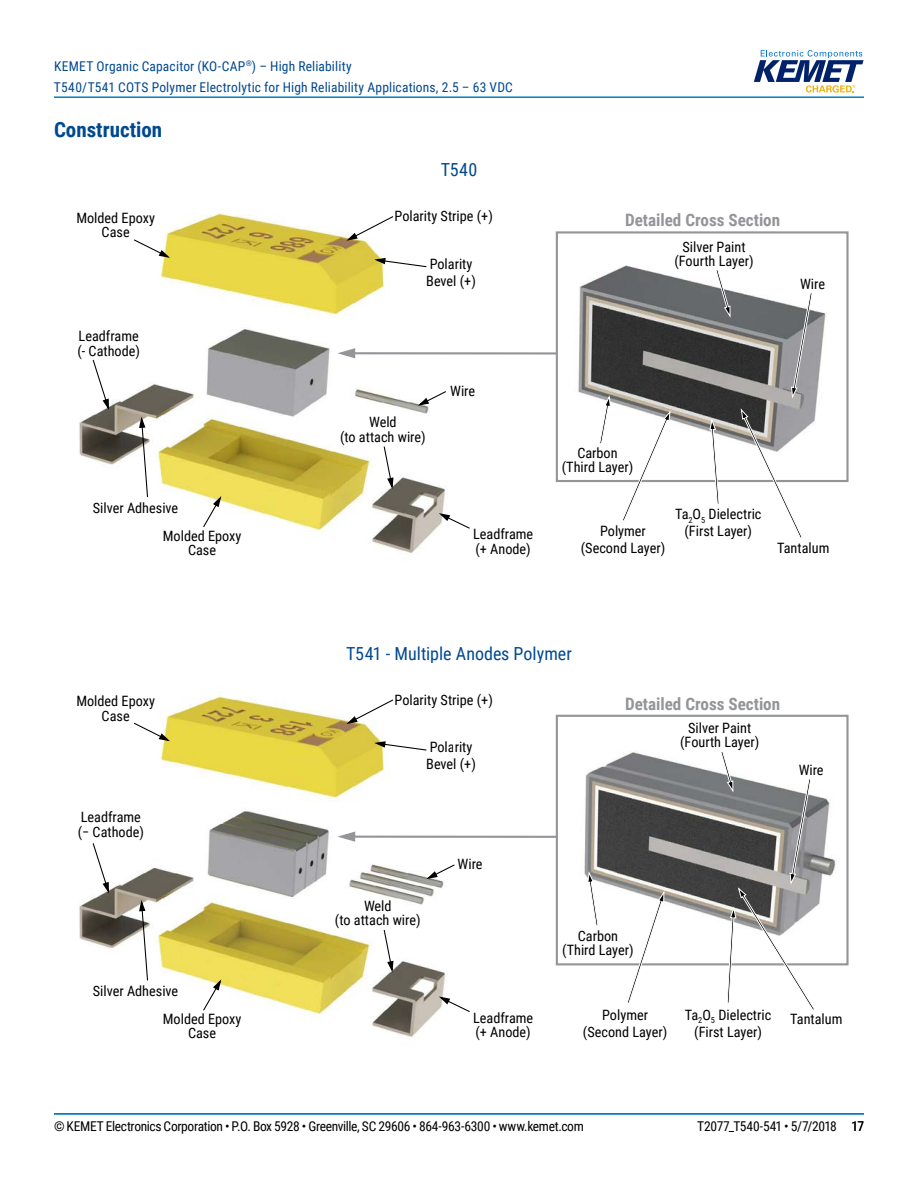
<style>
.page{position:relative;width:918px;height:1188px;background:#fff}
.page>*{position:absolute;margin:0;border:0;box-sizing:border-box;transform-origin:0 0}
.t1{font:700 21px "Roboto Condensed";color:#004990}
.t2{font:18px "Roboto Condensed";color:#004990}
.t3{font:700 17.1px "Roboto Condensed";color:#939598}
.t4{font:14.25px/14.2px "Roboto Condensed";color:#000;text-align:center}
.t5{font:13.5px/21px "Roboto Condensed";letter-spacing:.015em;color:#004990}
.t6{font:13.5px "Roboto Condensed";letter-spacing:-.025em;color:#000}
</style>
<div class="page">
<hr style="left:54px;top:1113px;width:810px;height:2px;background:#007dc3">
<hr style="left:54px;top:96px;width:810px;height:2px;background:#007dc3">
<svg style="left:754px;top:50px;width:110px;height:43px"></svg>
<img style="left:79px;top:211px;width:366px;height:342px">
<img style="left:555px;top:231px;width:271px;height:251px">
<svg style="left:92px;top:359px;width:18px;height:54px"></svg>
<svg style="left:437px;top:512px;width:33px;height:18px"></svg>
<svg style="left:416px;top:390px;width:30px;height:17px"></svg>
<svg style="left:133px;top:238px;width:39px;height:21px"></svg>
<svg style="left:202px;top:494px;width:21px;height:34px"></svg>
<svg style="left:372px;top:257px;width:56px;height:11px"></svg>
<svg style="left:383px;top:445px;width:11px;height:47px"></svg>
<svg style="left:138px;top:414px;width:11px;height:84px"></svg>
<svg style="left:344px;top:215px;width:50px;height:27px"></svg>
<svg style="left:330px;top:345px;width:226px;height:16px"></svg>
<div style="left:556px;top:231px;width:293px;height:251px;border:2px solid #939598"></div>
<svg style="left:715px;top:268px;width:16px;height:51px"></svg>
<svg style="left:791px;top:292px;width:22px;height:107px;background:#a2a2a5"></svg>
<svg style="left:740px;top:408px;width:63px;height:130px"></svg>
<svg style="left:709px;top:418px;width:11px;height:87px"></svg>
<svg style="left:599px;top:394px;width:12px;height:51px"></svg>
<svg style="left:621px;top:410px;width:50px;height:111px"></svg>
<img style="left:79px;top:694px;width:503px;height:343px">
<svg style="left:92px;top:842px;width:18px;height:54px"></svg>
<svg style="left:437px;top:995px;width:16px;height:18px"></svg>
<svg style="left:133px;top:722px;width:39px;height:20px"></svg>
<svg style="left:202px;top:977px;width:21px;height:35px"></svg>
<svg style="left:372px;top:740px;width:56px;height:11px"></svg>
<svg style="left:383px;top:929px;width:11px;height:46px"></svg>
<svg style="left:138px;top:897px;width:11px;height:85px"></svg>
<svg style="left:344px;top:698px;width:50px;height:27px"></svg>
<img style="left:453px;top:716px;width:396px;height:303px">
<svg style="left:325px;top:829px;width:231px;height:59px"></svg>
<div style="left:556px;top:715px;width:293px;height:250px;border:2px solid #939598"></div>
<svg style="left:720px;top:750px;width:96px;height:261px"></svg>
<svg style="left:626px;top:890px;width:39px;height:114px"></svg>
<svg style="left:587px;top:870px;width:12px;height:57px"></svg>
<p class="t5" style="left:54px;top:55px;width:460px">KEMET Organic Capacitor (KO-CAP<sup>®</sup>) – High Reliability<br>T540/T541 COTS Polymer Electrolytic for High Reliability Applications, 2.5 – 63 VDC</p>
<h1 class="t1" style="left:54px;top:115px;width:110px">Construction</h1>
<p class="t2" style="left:441px;top:157px;width:38px">T540</p>
<p class="t4" style="left:76px;top:210px;width:80px">Molded Epoxy<br>Case</p>
<p class="t4" style="left:77px;top:329px;width:64px;text-align:left">Leadframe (- Cathode)</p>
<p class="t4" style="left:93px;top:500px;width:87px">Silver Adhesive</p>
<p class="t4" style="left:163px;top:528px;width:80px">Molded Epoxy<br>Case</p>
<p class="t4" style="left:76px;top:694px;width:80px">Molded Epoxy<br>Case</p>
<p class="t4" style="left:78px;top:810px;width:68px;text-align:left">Leadframe (− Cathode)</p>
<p class="t4" style="left:93px;top:983px;width:87px">Silver Adhesive</p>
<p class="t4" style="left:163px;top:1011px;width:80px">Molded Epoxy<br>Case</p>
<p class="t4" style="left:395px;top:209px;width:100px">Polarity Stripe (+)</p>
<p class="t3" style="left:625px;top:208px;width:157px">Detailed Cross Section</p>
<p class="t4" style="left:426px;top:255px;width:51px;line-height:17.1px;text-align:left">Polarity<br>Bevel (+)</p>
<p class="t4" style="left:674px;top:239px;width:81px">Silver Paint (Fourth Layer)</p>
<p class="t4" style="left:800px;top:276px;width:26px">Wire</p>
<p class="t4" style="left:340px;top:415px;width:87px">Weld<br>(to attach wire)</p>
<p class="t4" style="left:450px;top:383px;width:26px">Wire</p>
<p class="t4" style="left:562px;top:445px;width:73px">Carbon (Third Layer)</p>
<p class="t4" style="left:473px;top:527px;width:62px;text-align:left">Leadframe (+ Anode)</p>
<p class="t4" style="left:581px;top:522px;width:86px;line-height:17.1px">Polymer (Second Layer)</p>
<p class="t4" style="left:675px;top:505px;width:88px;line-height:17.1px">Ta<sub>2</sub>O<sub>5</sub> Dielectric (First Layer)</p>
<p class="t4" style="left:777px;top:540px;width:54px">Tantalum</p>
<p class="t2" style="left:346px;top:641px;width:227px">T541 - Multiple Anodes Polymer</p>
<p class="t4" style="left:395px;top:692px;width:100px">Polarity Stripe (+)</p>
<p class="t3" style="left:625px;top:692px;width:157px">Detailed Cross Section</p>
<p class="t4" style="left:426px;top:738px;width:51px;line-height:17.1px;text-align:left">Polarity<br>Bevel (+)</p>
<p class="t4" style="left:680px;top:720px;width:81px">Silver Paint (Fourth Layer)</p>
<p class="t4" style="left:799px;top:762px;width:26px">Wire</p>
<p class="t4" style="left:335px;top:898px;width:87px">Weld<br>(to attach wire)</p>
<p class="t4" style="left:458px;top:856px;width:26px">Wire</p>
<p class="t4" style="left:473px;top:1010px;width:62px;text-align:left">Leadframe (+ Anode)</p>
<p class="t4" style="left:562px;top:928px;width:73px">Carbon (Third Layer)</p>
<p class="t4" style="left:583px;top:1005px;width:86px;line-height:17.1px">Polymer (Second Layer)</p>
<p class="t4" style="left:685px;top:1005px;width:88px;line-height:17.1px">Ta<sub>2</sub>O<sub>5</sub> Dielectric (First Layer)</p>
<p class="t4" style="left:790px;top:1012px;width:54px">Tantalum</p>
<p class="t6" style="left:54px;top:1116px;width:531px">© KEMET Electronics Corporation • P.O. Box 5928 • Greenville, SC 29606 • 864-963-6300 • www.kemet.com</p>
<p class="t6" style="left:697px;top:1116px;width:168px">T2077_T540-541 • 5/7/2018 17</p>
</div>
